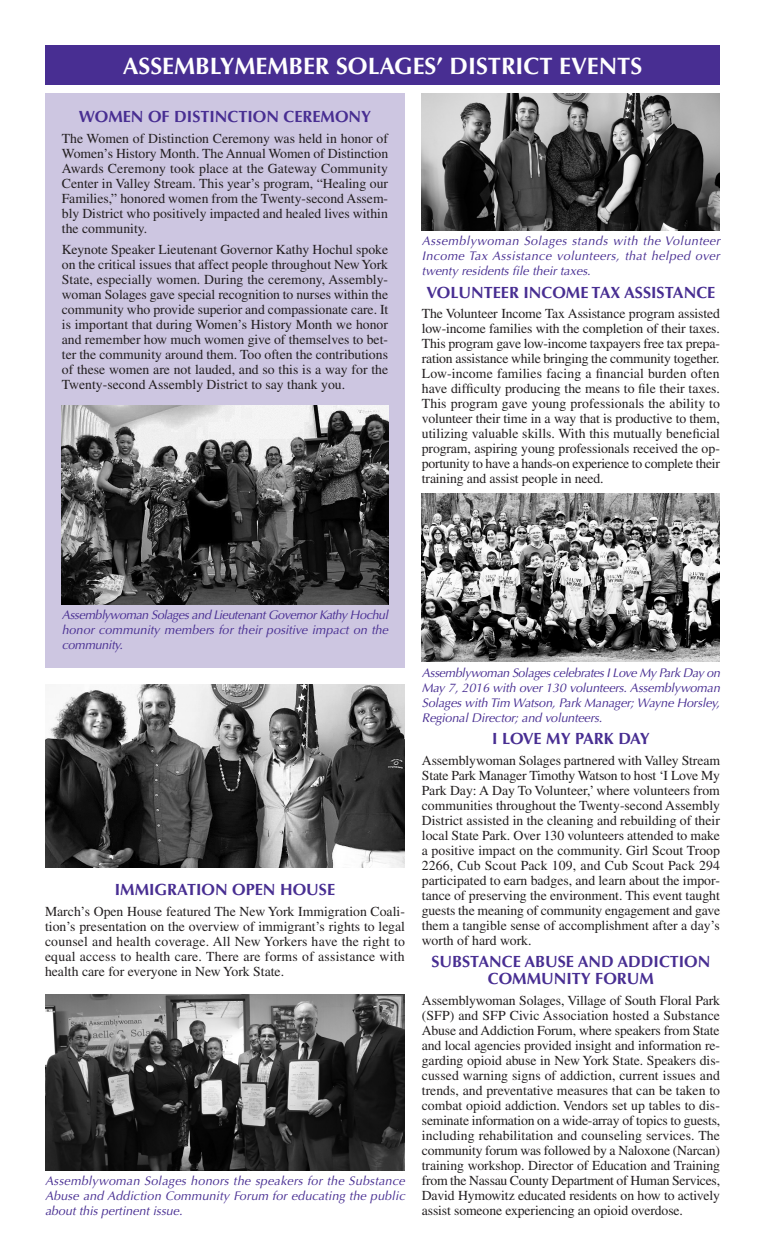
<style>
.page{position:relative;width:765px;height:1260px;background:#fff}
.page>*{position:absolute;margin:0;border:0;box-sizing:border-box;transform-origin:0 0}
.Head{font:700 23.75px "Optima";color:#fff}
.Head-2{font:700 16.25px/17.5px "Optima";color:#482e92;text-align:center}
.Body_text{font:700 16.25px "Optima";color:#482e92}
.Body_text-2{font:13.75px/15px "Times";color:#231f20;text-align:justify}
.AA_caption{font:italic 12.5px/15px "Optima";color:#482e92;text-align:justify}
</style>
<div class="page">
<div style="left:45px;top:94px;width:360px;height:574px;background:#cdc6e1"></div>
<img style="left:62px;top:406px;width:326px;height:199px">
<img style="left:45px;top:684px;width:360px;height:183px">
<img style="left:45px;top:994px;width:360px;height:176px">
<img style="left:422px;top:94px;width:298px;height:137px">
<img style="left:422px;top:494px;width:298px;height:168px">
<div style="left:45px;top:45px;width:675px;height:40px;background:#482e92"></div>
<p class="Head" style="left:123px;top:52px;width:521px">ASSEMBLYMEMBER SOLAGES’ DISTRICT EVENTS</p>
<p class="Head-2" style="left:79px;top:108px;width:294px">WOMEN OF DISTINCTION CEREMONY</p>
<p class="Body_text-2" style="left:62px;top:131px;width:328px">The Women of Distinction Ceremony was held in honor of Women’s History Month. The Annual Women of Distinction Awards Ceremony took place at the Gateway Community Center in Valley Stream. This year’s program, “Healing our Families,” honored women from the Twenty-second Assem&shy;bly District who positively impacted and healed lives within the community.</p>
<p class="Body_text-2" style="left:62px;top:241px;width:328px">Keynote Speaker Lieutenant Governor Kathy Hochul spoke on the critical issues that affect people throughout New York State, especially women. During the ceremony, Assembly&shy;woman Solages gave special recognition to nurses within the community who provide superior and compassionate care. It is important that during Women’s History Month we honor and remember how much women give of themselves to bet&shy;ter the community around them. Too often the contributions of these women are not lauded, and so this is a way for the Twenty-second Assembly District to say thank you.</p>
<p class="AA_caption" style="left:422px;top:234px;width:300px">Assemblywoman Solages stands with the Volunteer Income Tax Assistance volunteers, that helped over twenty residents file their taxes.</p>
<p class="Head-2" style="left:427px;top:284px;width:290px">VOLUNTEER INCOME TAX ASSISTANCE</p>
<p class="Body_text-2" style="left:422px;top:306px;width:300px">The Volunteer Income Tax Assistance program assisted low-income families with the completion of their taxes.<br>This program gave low-income taxpayers free tax prepa&shy;ration assistance while bringing the community together.<br>Low-income families facing a financial burden often have difficulty producing the means to file their taxes.<br>This program gave young professionals the ability to volunteer their time in a way that is productive to them, utilizing valuable skills. With this mutually beneficial program, aspiring young professionals received the op&shy;portunity to have a hands-on experience to complete their training and assist people in need.</p>
<p class="AA_caption" style="left:62px;top:608px;width:328px">Assemblywoman Solages and Lieutenant Governor Kathy Hochul honor community members for their positive impact on the community.</p>
<p class="Body_text" style="left:115px;top:880px;width:222px">IMMIGRATION OPEN HOUSE</p>
<p class="Body_text-2" style="left:45px;top:904px;width:362px">March’s Open House featured The New York Immigration Coali&shy;tion’s presentation on the overview of immigrant’s rights to legal counsel and health coverage. All New Yorkers have the right to equal access to health care. There are forms of assistance with health care for everyone in New York State.</p>
<p class="AA_caption" style="left:45px;top:1173px;width:362px">Assemblywoman Solages honors the speakers for the Substance Abuse and Addiction Community Forum for educating the public about this pertinent issue.</p>
<p class="AA_caption" style="left:422px;top:665px;width:300px">Assemblywoman Solages celebrates I Love My Park Day on May 7, 2016 with over 130 volunteers. Assemblywoman Solages with Tim Watson, Park Manager; Wayne Horsley, Regional Director; and volunteers.</p>
<p class="Head-2" style="left:492px;top:730px;width:159px">I LOVE MY PARK DAY</p>
<p class="Body_text-2" style="left:422px;top:752px;width:300px">Assemblywoman Solages partnered with Valley Stream State Park Manager Timothy Watson to host ‘I Love My Park Day: A Day To Volunteer,’ where volunteers from communities throughout the Twenty-second Assembly District assisted in the cleaning and rebuilding of their local State Park. Over 130 volunteers attended to make a positive impact on the community. Girl Scout Troop 2266, Cub Scout Pack 109, and Cub Scout Pack 294 participated to earn badges, and learn about the impor&shy;tance of preserving the environment. This event taught guests the meaning of community engagement and gave them a tangible sense of accomplishment after a day’s worth of hard work.</p>
<p class="Head-2" style="left:431px;top:953px;width:281px">SUBSTANCE ABUSE AND ADDICTION<br>COMMUNITY FORUM</p>
<p class="Body_text-2" style="left:422px;top:993px;width:300px">Assemblywoman Solages, Village of South Floral Park (SFP) and SFP Civic Association hosted a Substance Abuse and Addiction Forum, where speakers from State and local agencies provided insight and information re&shy;garding opioid abuse in New York State. Speakers dis&shy;cussed warning signs of addiction, current issues and trends, and preventative measures that can be taken to combat opioid addiction. Vendors set up tables to dis&shy;seminate information on a wide-array of topics to guests, including rehabilitation and counseling services. The community forum was followed by a Naloxone (Narcan) training workshop. Director of Education and Training from the Nassau County Department of Human Services, David Hymowitz educated residents on how to actively assist someone experiencing an opioid overdose.</p>
</div>
